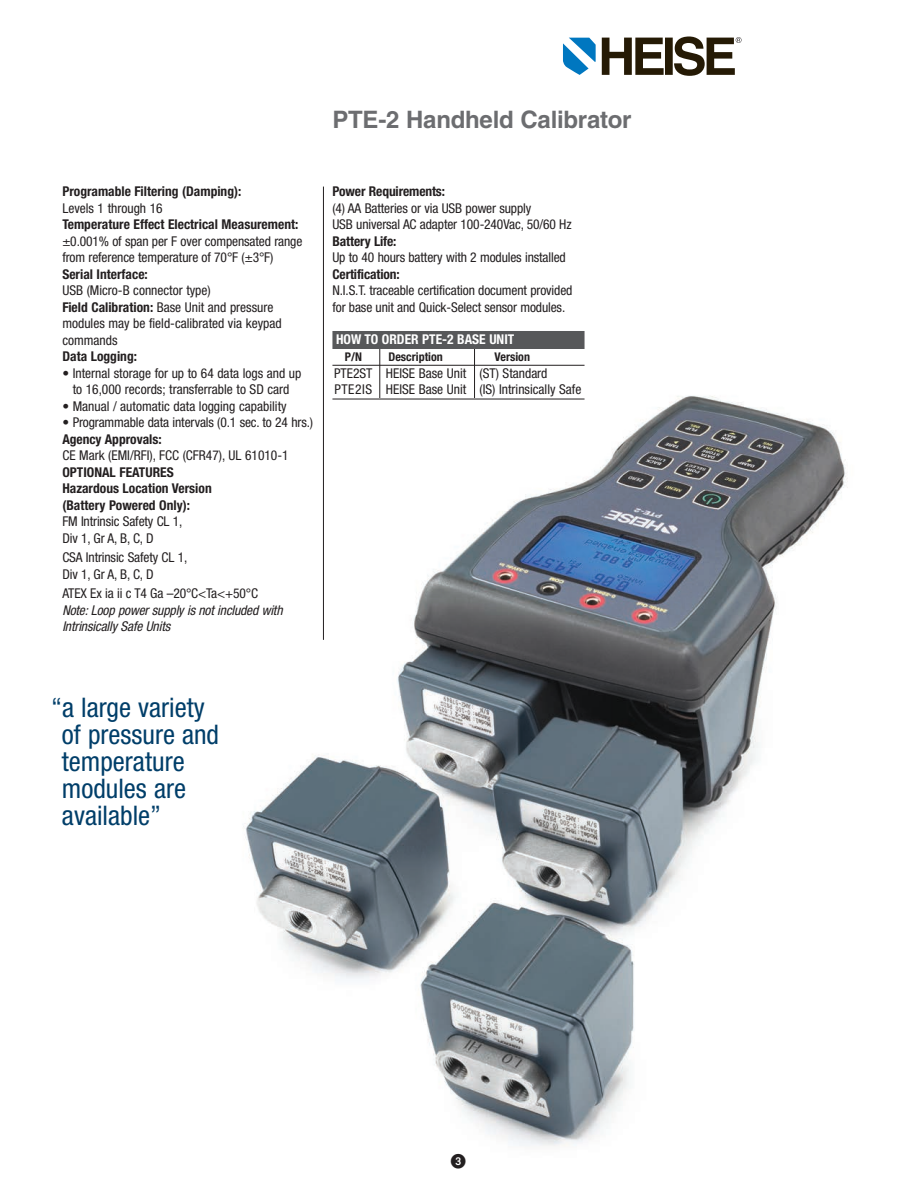
<style>
.page{position:relative;width:917px;height:1190px;background:#fff}
.page>*{position:absolute;margin:0;border:0;box-sizing:border-box;transform-origin:0 0}
.t1{font:condensed 27px/27px "Helvetica Neue";color:#003e69}
.t2{font:700 24px "Helvetica";letter-spacing:-.01em;color:#6c6d70}
.t3{font:15px "European Pi One";color:#231f20}
.t4{font:condensed 13.5px/16.5px "Helvetica Neue";letter-spacing:-.01em;color:#231f20}
.t5{font:700 condensed 13.5px/16.5px "Helvetica Neue";color:#231f20}
.t6{font:italic condensed 13.5px/16.5px "Helvetica Neue";letter-spacing:-.01em;color:#231f20}
.t7{font:700 condensed 13.5px "Helvetica Neue";color:#fff}
.t8{font:700 condensed 12px "Helvetica Neue";color:#231f20}
.s1{font-weight:700}
</style>
<div class="page">
<img style="left:243px;top:372px;width:605px;height:774px">
<hr style="left:323px;top:186px;width:1px;height:453px;background:#231f20">
<svg style="left:602px;top:36px;width:139px;height:40px"></svg>
<svg style="left:563px;top:38px;width:32px;height:37px"></svg>
<hr style="left:379px;top:345px;width:1px;height:53px;background:#231f20">
<hr style="left:474px;top:345px;width:1px;height:53px;background:#231f20">
<div style="left:332px;top:331px;width:252px;height:18px;background:#57585a"></div>
<hr style="left:332px;top:365px;width:252px;height:1px;background:#231f20">
<hr style="left:332px;top:399px;width:252px;height:1px;background:#231f20">
<h2 class="t2" style="left:332px;top:111px;width:300px">PTE-2 Handheld Calibrator</h2>
<p class="t5" style="left:62px;top:184px;width:180px">Programable Filtering (Damping):</p>
<p class="t4" style="left:62px;top:201px;width:102px">Levels 1 through 16</p>
<p class="t5" style="left:62px;top:217px;width:237px">Temperature Effect Electrical Measurement:</p>
<p class="t4" style="left:62px;top:234px;width:241px">±0.001% of span per F over compensated range from reference temperature of 70°F (±3°F)</p>
<p class="t5" style="left:62px;top:267px;width:87px">Serial Interface:</p>
<p class="t4" style="left:62px;top:283px;width:221px">USB (Micro-B connector type)<br><span class="s1">Field Calibration:</span> Base Unit and pressure modules may be field-calibrated via keypad commands</p>
<p class="t5" style="left:62px;top:349px;width:76px">Data Logging:</p>
<p class="t4" style="left:62px;top:366px;width:241px;text-align:center">• Internal storage for up to 64 data logs and up to 16,000 records; transferrable to SD card</p>
<p class="t4" style="left:62px;top:399px;width:226px">• Manual / automatic data logging capability</p>
<p class="t4" style="left:62px;top:415px;width:252px">• Programmable data intervals (0.1 sec. to 24 hrs.)</p>
<p class="t5" style="left:62px;top:432px;width:101px">Agency Approvals:</p>
<p class="t4" style="left:62px;top:448px;width:228px">CE Mark (EMI/RFI), FCC (CFR47), UL 61010-1</p>
<p class="t5" style="left:62px;top:465px;width:151px">OPTIONAL FEATURES<br>Hazardous Location Version (Battery Powered Only):</p>
<p class="t4" style="left:62px;top:514px;width:122px">FM Intrinsic Safety CL 1,<br>Div 1, Gr A, B, C, D</p>
<p class="t4" style="left:62px;top:550px;width:126px">CSA Intrinsic Safety CL 1,<br>Div 1, Gr A, B, C, D</p>
<p class="t4" style="left:62px;top:586px;width:197px">ATEX Ex ia ii c T4 Ga –20°C&lt;Ta&lt;+50°C</p>
<p class="t6" style="left:62px;top:603px;width:222px">Note: Loop power supply is not included with<br>Intrinsically Safe Units</p>
<p class="t5" style="left:332px;top:184px;width:114px">Power Requirements:</p>
<p class="t4" style="left:332px;top:201px;width:241px">(4) AA Batteries or via USB power supply<br>USB universal AC adapter 100-240Vac, 50/60 Hz</p>
<p class="t5" style="left:332px;top:234px;width:66px">Battery Life:</p>
<p class="t4" style="left:332px;top:250px;width:235px">Up to 40 hours battery with 2 modules installed</p>
<p class="t5" style="left:332px;top:267px;width:69px">Certification:</p>
<p class="t4" style="left:332px;top:283px;width:241px">N.I.S.T. traceable certification document provided for base unit and Quick-Select sensor modules.</p>
<p class="t7" style="left:336px;top:335px;width:180px">HOW TO ORDER PTE-2 BASE UNIT</p>
<p class="t8" style="left:345px;top:352px;width:19px">P/N</p>
<p class="t8" style="left:388px;top:352px;width:56px">Description</p>
<p class="t8" style="left:494px;top:352px;width:37px">Version</p>
<p class="t4" style="left:334px;top:366px;width:249px">PTE2ST HEISE Base Unit (ST) Standard<br>PTE2IS HEISE Base Unit (IS) Intrinsically Safe</p>
<h1 class="t1" style="left:62px;top:696px;width:159px;text-indent:-11px">“ a large variety of pressure and temperature modules are available”</h1>
<p class="t3" style="left:451px;top:1150px;width:16px">-</p>
</div>
